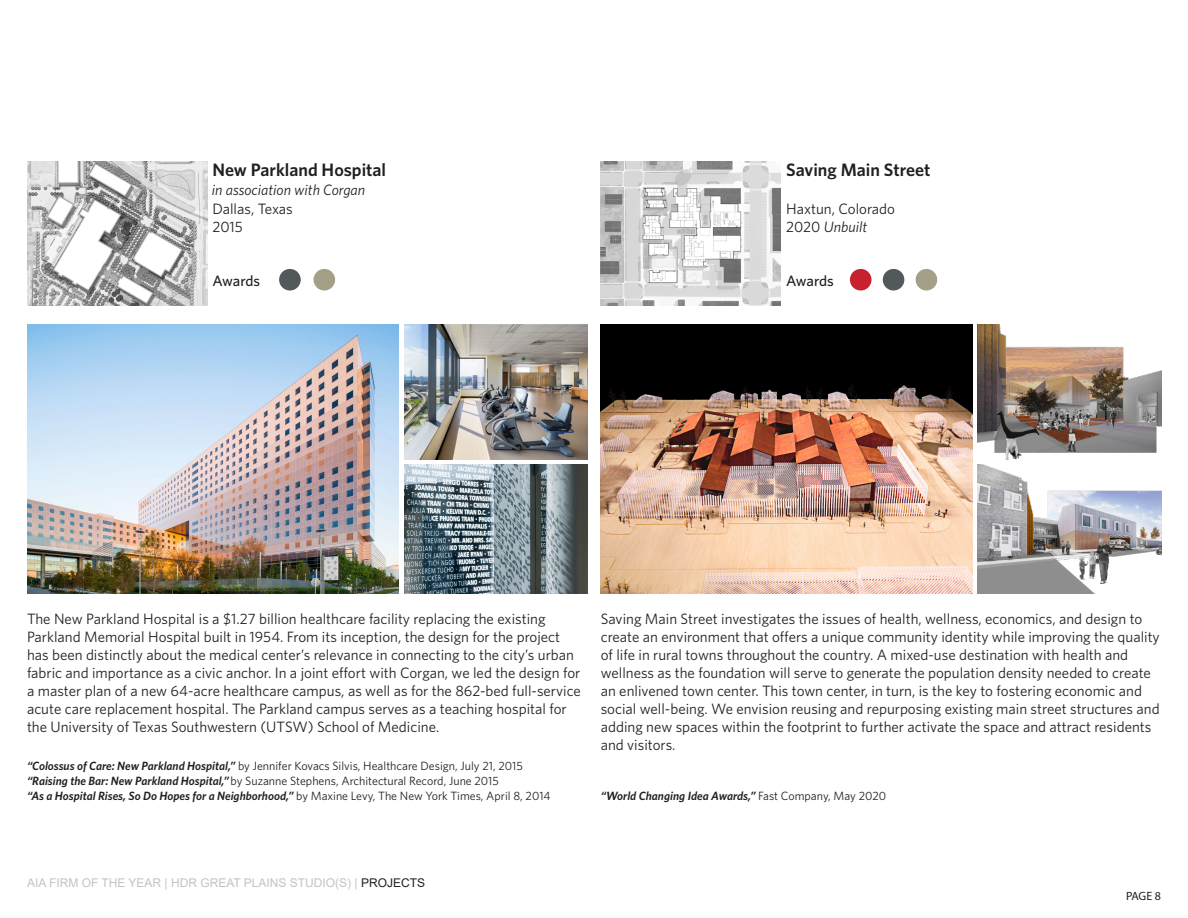
<style>
.page{position:relative;width:1188px;height:918px;background:#fff}
.page>*{position:absolute;margin:0;border:0;box-sizing:border-box;transform-origin:0 0}
.t1{font:600 18px "Whitney";color:#231f20}
.t2{font:15px/18px "Whitney";color:#231f20}
.t3{font:italic 15px "Whitney";color:#231f20}
.t4{font:500 15px "Whitney";letter-spacing:-.015em;color:#231f20}
.t5{font:12px "Whitney";color:#231f20}
.t6{font:italic 600 12px "Whitney";color:#231f20}
.t7{font:12px "Arial";color:#c3c3c3}
.t8{font:12px "Myriad Pro";color:#231f20}
.s1{font-style:normal}
.s2{font-weight:600;font-style:italic}
.s3{font-weight:400;font-style:normal}
.s4{color:#231f20}
</style>
<div class="page">
<div style="left:279px;top:269px;width:22px;height:22px;background:#53595b;border-radius:50%"></div>
<div style="left:314px;top:269px;width:21px;height:22px;background:#a69f88;border-radius:50%"></div>
<div style="left:883px;top:269px;width:21px;height:22px;background:#53595b;border-radius:50%"></div>
<div style="left:850px;top:269px;width:22px;height:22px;background:#c7202e;border-radius:50%"></div>
<div style="left:916px;top:269px;width:21px;height:22px;background:#a69f88;border-radius:50%"></div>
<img style="left:27px;top:325px;width:372px;height:268px">
<img style="left:404px;top:325px;width:183px;height:134px">
<img style="left:404px;top:465px;width:183px;height:128px">
<img style="left:27px;top:162px;width:180px;height:144px">
<img style="left:601px;top:325px;width:371px;height:268px">
<img style="left:978px;top:325px;width:183px;height:134px">
<img style="left:978px;top:465px;width:183px;height:128px">
<img style="left:601px;top:162px;width:180px;height:144px">
<p class="t1" style="left:212px;top:158px;width:175px">New Parkland Hospital</p>
<p class="t2" style="left:212px;top:199px;width:82px">Dallas, Texas</p>
<p class="t2" style="left:212px;top:217px;width:32px">2015</p>
<p class="t3" style="left:212px;top:179px;width:155px">in association with Corgan</p>
<p class="t4" style="left:212px;top:270px;width:49px">Awards</p>
<p class="t1" style="left:786px;top:158px;width:146px">Saving Main Street</p>
<p class="t2" style="left:786px;top:199px;width:110px">Haxtun, Colorado</p>
<p class="t3" style="left:786px;top:216px;width:83px"><span class="s1">2020</span> Unbuilt</p>
<p class="t4" style="left:786px;top:270px;width:49px">Awards</p>
<p class="t2" style="left:27px;top:609px;width:555px">The New Parkland Hospital is a $1.27 billion healthcare facility replacing the existing Parkland Memorial Hospital built in 1954. From its inception, the design for the project has been distinctly about the medical center’s relevance in connecting to the city’s urban fabric and importance as a civic anchor. In a joint effort with Corgan, we led the design for a master plan of a new 64-acre healthcare campus, as well as for the 862-bed full-service acute care replacement hospital. The Parkland campus serves as a teaching hospital for the University of Texas Southwestern (UTSW) School of Medicine.</p>
<p class="t2" style="left:601px;top:609px;width:561px">Saving Main Street investigates the issues of health, wellness, economics, and design to create an environment that offers a unique community identity while improving the quality of life in rural towns throughout the country. A mixed-use destination with health and wellness as the foundation will serve to generate the population density needed to create an enlivened town center. This town center, in turn, is the key to fostering economic and social well-being. We envision reusing and repurposing existing main street structures and adding new spaces within the footprint to further activate the space and attract residents and visitors.</p>
<p class="t5" style="left:27px;top:758px;width:497px"><span class="s2">“Colossus of Care: New Parkland Hospital,”</span> by Jennifer Kovacs Silvis, Healthcare Design, July 21, 2015</p>
<p class="t5" style="left:27px;top:773px;width:473px"><span class="s2">“Raising the Bar: New Parkland Hospital,”</span>by Suzanne Stephens, Architectural Record, June 2015</p>
<p class="t6" style="left:27px;top:788px;width:525px">“As a Hospital Rises, So Do Hopes for a Neighborhood,” <span class="s3">by Maxine Levy, The New York Times, April 8, 2014</span></p>
<p class="t6" style="left:601px;top:788px;width:287px">“World Changing Idea Awards,” <span class="s3">Fast Company, May 2020</span></p>
<p class="t7" style="left:27px;top:874px;width:400px">AIA FIRM OF THE YEAR | HDR GREAT PLAINS STUDIO(S) | <span class="s4">PROJECTS</span></p>
<p class="t8" style="left:1126px;top:889px;width:36px">PAGE 8</p>
</div>
